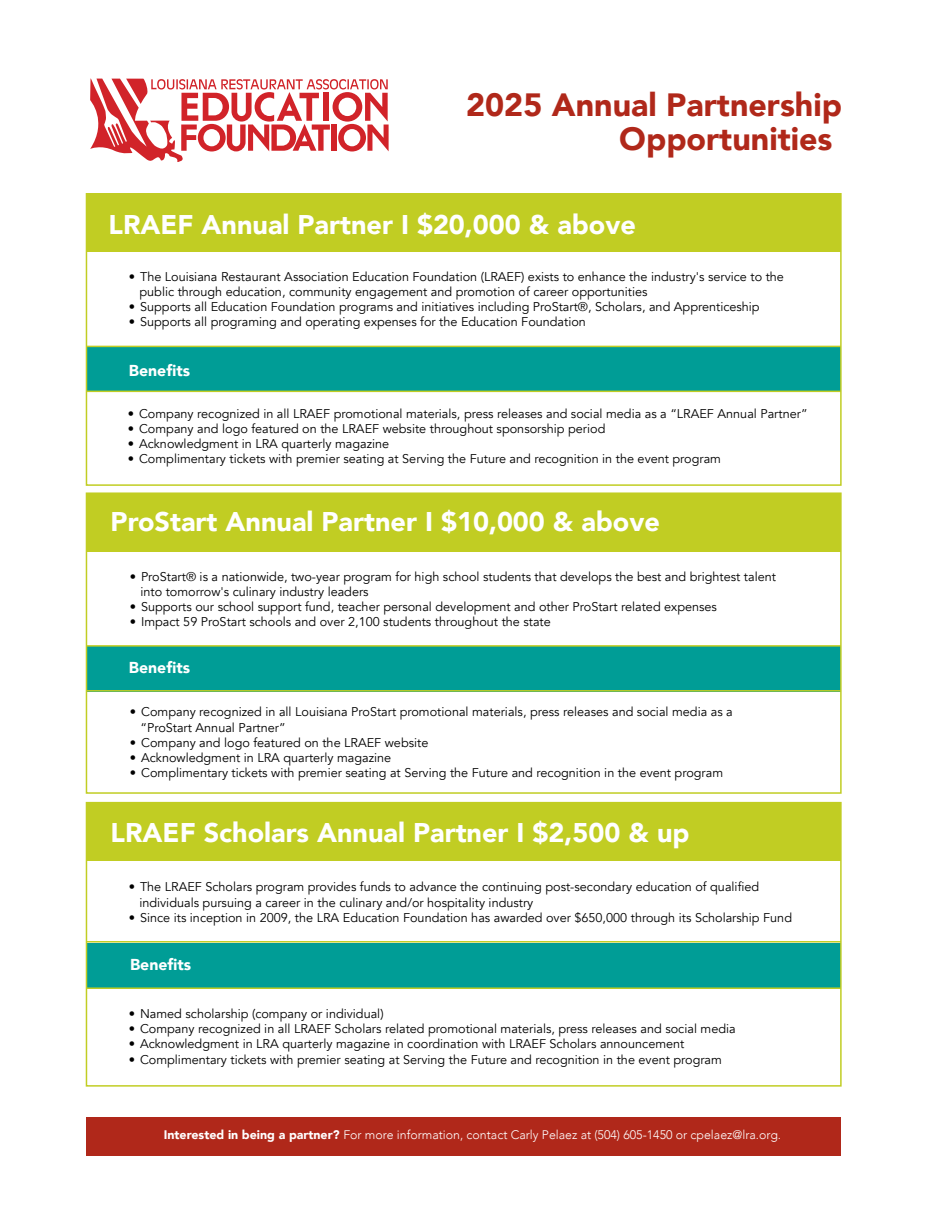
<style>
.page{position:relative;width:945px;height:1215px;background:#fff}
.page>*{position:absolute;margin:0;border:0;box-sizing:border-box;transform-origin:0 0}
.t1{font:900 32.1px/33.6px "Avenir";color:#b0281a;text-align:right}
.t2{font:900 27px "Avenir";color:#fff}
.t3{font:900 15.75px "Avenir";color:#fff}
.t4{font:12.6px/15.1px "Avenir";color:#000}
.t5{font:300 12.45px "Avenir";color:#fff}
.s1{font-weight:900}
</style>
<div class="page">
<div style="left:86px;top:1117px;width:755px;height:38px;background:#b0281a"></div>
<div style="left:86px;top:646px;width:755px;height:45px;background:#009d96"></div>
<div style="left:86px;top:493px;width:755px;height:59px;background:#c1cd23"></div>
<div style="left:86px;top:492px;width:756px;height:302px;border:2px solid #c1cd23"></div>
<hr style="left:86px;top:645px;width:755px;height:2px;background:#c1cd23">
<hr style="left:86px;top:690px;width:755px;height:2px;background:#c1cd23">
<div style="left:86px;top:943px;width:755px;height:46px;background:#009d96"></div>
<div style="left:86px;top:803px;width:755px;height:58px;background:#c1cd23"></div>
<div style="left:86px;top:802px;width:756px;height:285px;border:2px solid #c1cd23"></div>
<hr style="left:86px;top:941px;width:755px;height:2px;background:#c1cd23">
<hr style="left:86px;top:987px;width:755px;height:2px;background:#c1cd23">
<div style="left:86px;top:346px;width:755px;height:46px;background:#009d96"></div>
<div style="left:86px;top:194px;width:755px;height:58px;background:#c1cd23"></div>
<svg style="left:90px;top:79px;width:299px;height:83px"></svg>
<div style="left:86px;top:193px;width:756px;height:293px;border:2px solid #c1cd23"></div>
<hr style="left:86px;top:346px;width:755px;height:1px;background:#c1cd23">
<hr style="left:86px;top:391px;width:755px;height:1px;background:#c1cd23">
<h1 class="t1" style="left:466px;top:87px;width:377px">2025 Annual Partnership<br>Opportunities</h1>
<h2 class="t2" style="left:109px;top:201px;width:529px">LRAEF Annual Partner I $20,000 &amp; above</h2>
<p class="t4" style="left:139px;top:269px;width:646px;text-indent:-11px">• The Louisiana Restaurant Association Education Foundation (LRAEF) exists to enhance the industry's service to the public through education, community engagement and promotion of career opportunities</p>
<p class="t4" style="left:129px;top:300px;width:632px">• Supports all Education Foundation programs and initiatives including ProStart®, Scholars, and Apprenticeship</p>
<p class="t4" style="left:129px;top:315px;width:459px">• Supports all programing and operating expenses for the Education Foundation</p>
<p class="t3" style="left:129px;top:357px;width:63px">Benefits</p>
<p class="t4" style="left:128px;top:406px;width:681px">• Company recognized in all LRAEF promotional materials, press releases and social media as a “LRAEF Annual Partner”</p>
<p class="t4" style="left:128px;top:421px;width:479px">• Company and logo featured on the LRAEF website throughout sponsorship period</p>
<p class="t4" style="left:128px;top:436px;width:263px">• Acknowledgment in LRA quarterly magazine</p>
<p class="t4" style="left:128px;top:451px;width:595px">• Complimentary tickets with premier seating at Serving the Future and recognition in the event program</p>
<h2 class="t2" style="left:111px;top:499px;width:551px">ProStart Annual Partner I $10,000 &amp; above</h2>
<p class="t4" style="left:140px;top:569px;width:637px;text-indent:-11px">• ProStart® is a nationwide, two-year program for high school students that develops the best and brightest talent into tomorrow's culinary industry leaders</p>
<p class="t4" style="left:130px;top:599px;width:589px">• Supports our school support fund, teacher personal development and other ProStart related expenses</p>
<p class="t4" style="left:130px;top:615px;width:423px">• Impact 59 ProStart schools and over 2,100 students throughout the state</p>
<p class="t3" style="left:129px;top:654px;width:63px">Benefits</p>
<p class="t4" style="left:141px;top:705px;width:594px;text-indent:-11px">• Company recognized in all Louisiana ProStart promotional materials, press releases and social media as a “ProStart Annual Partner”</p>
<p class="t4" style="left:130px;top:735px;width:300px">• Company and logo featured on the LRAEF website</p>
<p class="t4" style="left:130px;top:750px;width:263px">• Acknowledgment in LRA quarterly magazine</p>
<p class="t4" style="left:130px;top:766px;width:595px">• Complimentary tickets with premier seating at Serving the Future and recognition in the event program</p>
<h2 class="t2" style="left:111px;top:809px;width:580px">LRAEF Scholars Annual Partner I $2,500 &amp; up</h2>
<p class="t4" style="left:139px;top:880px;width:621px;text-indent:-11px">• The LRAEF Scholars program provides funds to advance the continuing post-secondary education of qualified individuals pursuing a career in the culinary and/or hospitality industry</p>
<p class="t4" style="left:129px;top:910px;width:665px">• Since its inception in 2009, the LRA Education Foundation has awarded over $650,000 through its Scholarship Fund</p>
<p class="t3" style="left:130px;top:951px;width:63px">Benefits</p>
<p class="t4" style="left:129px;top:1006px;width:256px">• Named scholarship (company or individual)</p>
<p class="t4" style="left:129px;top:1021px;width:608px">• Company recognized in all LRAEF Scholars related promotional materials, press releases and social media</p>
<p class="t4" style="left:129px;top:1037px;width:557px">• Acknowledgment in LRA quarterly magazine in coordination with LRAEF Scholars announcement</p>
<p class="t4" style="left:129px;top:1052px;width:595px">• Complimentary tickets with premier seating at Serving the Future and recognition in the event program</p>
<p class="t5" style="left:164px;top:1127px;width:619px"><span class="s1">Interested in being a partner?</span> For more information, contact Carly Pelaez at (504) 605-1450 or cpelaez@lra.org.</p>
</div>
